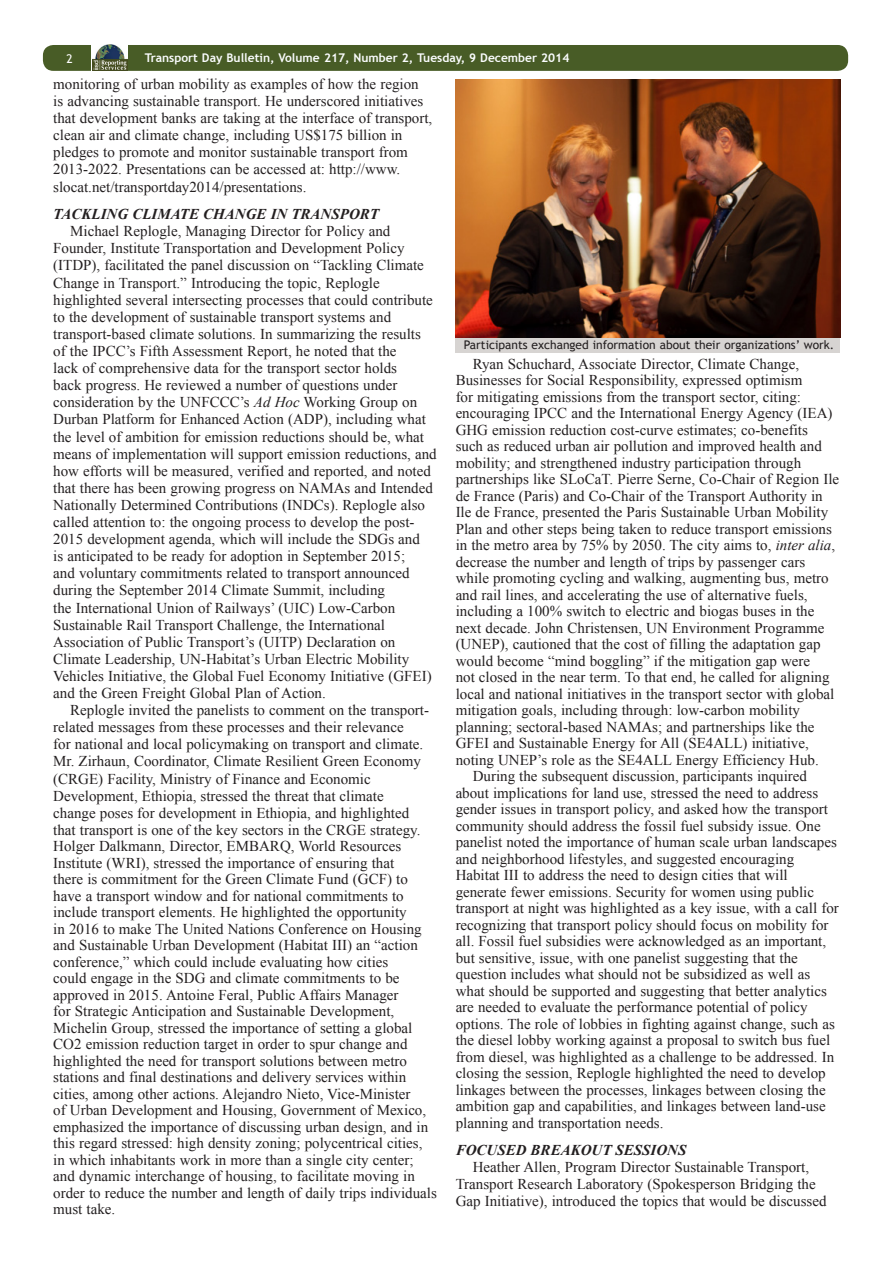
<style>
.page{position:relative;width:893px;height:1263px;background:#fff}
.page>*{position:absolute;margin:0;border:0;box-sizing:border-box;transform-origin:0 0}
.ENB_-_Body{font:15px/16.5px "Times New Roman";color:#231f20}
.ENB_-_Headline_3{font:italic 700 15px "Times New Roman";color:#231f20}
.Image_caption{font:12px "Trebuchet MS";color:#231f20}
.t1{font:700 12px "Trebuchet MS";color:#fbfdfe}
.t2{font:12px "Trebuchet MS";color:#fff}
.s1{font-style:italic}
</style>
<div class="page">
<div style="left:43px;top:45px;width:805px;height:26px;background:#485c26;border-radius:10px"></div>
<svg style="left:91px;top:45px;width:37px;height:26px"></svg>
<img style="left:92px;top:44px;width:35px;height:27px">
<img style="left:455px;top:80px;width:385px;height:258px">
<div style="left:455px;top:338px;width:385px;height:15px;background:#d7d4d2"></div>
<p class="t2" style="left:67px;top:51px;width:8px">2</p>
<p class="t1" style="left:145px;top:50px;width:426px">Transport Day Bulletin, Volume 217, Number 2, Tuesday, 9 December 2014</p>
<p class="ENB_-_Body" style="left:53px;top:75px;width:381px;line-height:17.1px">monitoring of urban mobility as examples of how the region is advancing sustainable transport. He underscored initiatives that development banks are taking at the interface of transport, clean air and climate change, including US$175 billion in pledges to promote and monitor sustainable transport from 2013-2022. Presentations can be accessed at: http://www. slocat.net/transportday2014/presentations.</p>
<p class="ENB_-_Headline_3" style="left:53px;top:204px;width:327px">TACKLING CLIMATE CHANGE IN TRANSPORT</p>
<p class="ENB_-_Body" style="left:53px;top:222px;width:385px;line-height:17.1px;text-indent:17px">Michael Replogle, Managing Director for Policy and Founder, Institute Transportation and Development Policy (ITDP), facilitated the panel discussion on “Tackling Climate Change in Transport.” Introducing the topic, Replogle highlighted several intersecting processes that could contribute to the development of sustainable transport systems and transport-based climate solutions. In summarizing the results of the IPCC’s Fifth Assessment Report, he noted that the<br>lack of comprehensive data for the transport sector holds<br>back progress. He reviewed a number of questions under consideration by the UNFCCC’s <span class="s1">Ad Hoc</span> Working Group on Durban Platform for Enhanced Action (ADP), including what the level of ambition for emission reductions should be, what means of implementation will support emission reductions, and how efforts will be measured, verified and reported, and noted that there has been growing progress on NAMAs and Intended Nationally Determined Contributions (INDCs). Replogle also called attention to: the ongoing process to develop the post-2015 development agenda, which will include the SDGs and<br>is anticipated to be ready for adoption in September 2015;<br>and voluntary commitments related to transport announced during the September 2014 Climate Summit, including<br>the International Union of Railways’ (UIC) Low-Carbon Sustainable Rail Transport Challenge, the International Association of Public Transport’s (UITP) Declaration on Climate Leadership, UN-Habitat’s Urban Electric Mobility Vehicles Initiative, the Global Fuel Economy Initiative (GFEI) and the Green Freight Global Plan of Action.</p>
<p class="ENB_-_Body" style="left:53px;top:701px;width:385px;text-indent:17px">Replogle invited the panelists to comment on the transport&shy;related messages from these processes and their relevance<br>for national and local policymaking on transport and climate.<br>Mr. Zirhaun, Coordinator, Climate Resilient Green Economy (CRGE) Facility, Ministry of Finance and Economic Development, Ethiopia, stressed the threat that climate<br>change poses for development in Ethiopia, and highlighted<br>that transport is one of the key sectors in the CRGE strategy.<br>Holger Dalkmann, Director, EMBARQ, World Resources Institute (WRI), stressed the importance of ensuring that<br>there is commitment for the Green Climate Fund (GCF) to have a transport window and for national commitments to include transport elements. He highlighted the opportunity<br>in 2016 to make The United Nations Conference on Housing and Sustainable Urban Development (Habitat III) an “action conference,” which could include evaluating how cities<br>could engage in the SDG and climate commitments to be approved in 2015. Antoine Feral, Public Affairs Manager<br>for Strategic Anticipation and Sustainable Development, Michelin Group, stressed the importance of setting a global CO2 emission reduction target in order to spur change and highlighted the need for transport solutions between metro stations and final destinations and delivery services within cities, among other actions. Alejandro Nieto, Vice-Minister<br>of Urban Development and Housing, Government of Mexico, emphasized the importance of discussing urban design, and in this regard stressed: high density zoning; polycentrical cities, in which inhabitants work in more than a single city center; and dynamic interchange of housing, to facilitate moving in order to reduce the number and length of daily trips individuals must take.</p>
<p class="Image_caption" style="left:464px;top:337px;width:372px">Participants exchanged information about their organizations’ work.</p>
<p class="ENB_-_Body" style="left:456px;top:355px;width:385px;text-indent:17px">Ryan Schuchard, Associate Director, Climate Change, Businesses for Social Responsibility, expressed optimism<br>for mitigating emissions from the transport sector, citing: encouraging IPCC and the International Energy Agency (IEA)<br>GHG emission reduction cost-curve estimates; co-benefits<br>such as reduced urban air pollution and improved health and mobility; and strengthened industry participation through partnerships like SLoCaT. Pierre Serne, Co-Chair of Region Ile de France (Paris) and Co-Chair of the Transport Authority in Ile de France, presented the Paris Sustainable Urban Mobility Plan and other steps being taken to reduce transport emissions in the metro area by 75% by 2050. The city aims to, <span class="s1">inter alia</span>, decrease the number and length of trips by passenger cars while promoting cycling and walking, augmenting bus, metro and rail lines, and accelerating the use of alternative fuels, including a 100% switch to electric and biogas buses in the next decade. John Christensen, UN Environment Programme (UNEP), cautioned that the cost of filling the adaptation gap would become “mind boggling” if the mitigation gap were<br>not closed in the near term. To that end, he called for aligning local and national initiatives in the transport sector with global mitigation goals, including through: low-carbon mobility planning; sectoral-based NAMAs; and partnerships like the GFEI and Sustainable Energy for All (SE4ALL) initiative, noting UNEP’s role as the SE4ALL Energy Efficiency Hub.</p>
<p class="ENB_-_Body" style="left:456px;top:767px;width:385px;text-indent:17px">During the subsequent discussion, participants inquired about implications for land use, stressed the need to address gender issues in transport policy, and asked how the transport community should address the fossil fuel subsidy issue. One panelist noted the importance of human scale urban landscapes and neighborhood lifestyles, and suggested encouraging Habitat III to address the need to design cities that will generate fewer emissions. Security for women using public transport at night was highlighted as a key issue, with a call for recognizing that transport policy should focus on mobility for all. Fossil fuel subsidies were acknowledged as an important, but sensitive, issue, with one panelist suggesting that the question includes what should not be subsidized as well as what should be supported and suggesting that better analytics are needed to evaluate the performance potential of policy options. The role of lobbies in fighting against change, such as the diesel lobby working against a proposal to switch bus fuel from diesel, was highlighted as a challenge to be addressed. In closing the session, Replogle highlighted the need to develop linkages between the processes, linkages between closing the ambition gap and capabilities, and linkages between land-use planning and transportation needs.</p>
<p class="ENB_-_Headline_3" style="left:456px;top:1139px;width:232px">FOCUSED BREAKOUT SESSIONS</p>
<p class="ENB_-_Body" style="left:456px;top:1158px;width:372px;line-height:17.1px;text-indent:17px">Heather Allen, Program Director Sustainable Transport,<br>Transport Research Laboratory (Spokesperson Bridging the<br>Gap Initiative), introduced the topics that would be discussed</p>
</div>
